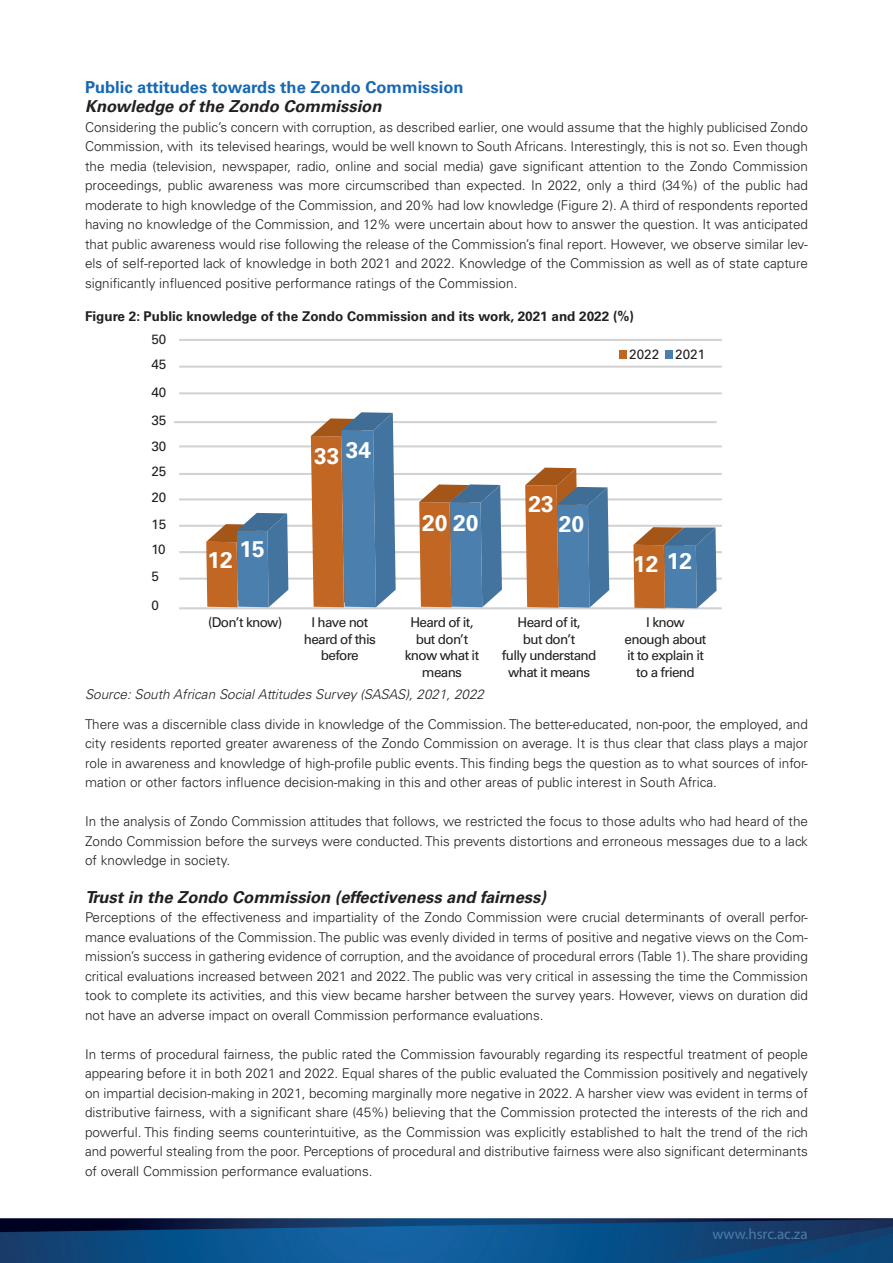
<style>
.page{position:relative;width:893px;height:1263px;background:#fff}
.page>*{position:absolute;margin:0;border:0;box-sizing:border-box;transform-origin:0 0}
.t1{font:700 22.65px "Univers LT Std";color:#fff}
.t2{font:italic 700 16.5px "Univers LT Std";color:#231f20}
.t3{font:700 16.5px "Univers LT Std";color:#1768b4}
.t4{font:15px "Myriad Pro";color:#4c7ca7}
.t5{font:300 13.5px/19.5px "Univers LT Std";color:#231f20;text-align:justify}
.t6{font:13.5px/16.5px "Univers LT Std";letter-spacing:-.05em;color:#231f20;text-align:center}
.t7{font:700 13.5px "Univers LT Std";color:#231f20}
.t8{font:italic 300 13.5px "Univers LT Std";color:#231f20}
</style>
<div class="page">
<img style="left:0;top:1218px;width:892px;height:45px">
<hr style="left:179px;top:607px;width:543px;height:2px;background:#d1d2d4">
<hr style="left:179px;top:578px;width:543px;height:2px;background:#d1d2d4">
<hr style="left:179px;top:551px;width:543px;height:2px;background:#d1d2d4">
<hr style="left:179px;top:525px;width:543px;height:2px;background:#d1d2d4">
<hr style="left:179px;top:498px;width:543px;height:2px;background:#d1d2d4">
<hr style="left:179px;top:473px;width:543px;height:2px;background:#d1d2d4">
<hr style="left:179px;top:445px;width:543px;height:2px;background:#d1d2d4">
<hr style="left:174px;top:421px;width:542px;height:2px;background:#d1d2d4">
<hr style="left:179px;top:392px;width:543px;height:2px;background:#d1d2d4">
<hr style="left:179px;top:366px;width:543px;height:2px;background:#d1d2d4">
<hr style="left:179px;top:339px;width:543px;height:2px;background:#d1d2d4">
<svg style="left:633px;top:527px;width:83px;height:81px;background:#7e797a"></svg>
<svg style="left:525px;top:468px;width:84px;height:140px;background:#897e78"></svg>
<svg style="left:419px;top:484px;width:83px;height:123px;background:#7d797a"></svg>
<svg style="left:311px;top:412px;width:85px;height:195px;background:#7d7c7f"></svg>
<svg style="left:206px;top:513px;width:82px;height:94px;background:#818287"></svg>
<div style="left:620px;top:351px;width:7px;height:8px;background:#c16623"></div>
<div style="left:666px;top:351px;width:7px;height:8px;background:#4a7fae"></div>
<p class="t3" style="left:85px;top:77px;width:380px">Public attitudes towards the Zondo Commission</p>
<p class="t2" style="left:85px;top:97px;width:298px">Knowledge of the Zondo Commission</p>
<p class="t5" style="left:85px;top:117px;width:724px">Considering the public’s concern with corruption, as described earlier, one would assume that the highly publicised Zondo Commission, with its televised hearings, would be well known to South Africans. Interestingly, this is not so. Even though the media (television, newspaper, radio, online and social media) gave significant attention to the Zondo Commission proceedings, public awareness was more circumscribed than expected. In 2022, only a third (34%) of the public had moderate to high knowledge of the Commission, and 20% had low knowledge (Figure 2). A third of respondents reported having no knowledge of the Commission, and 12% were uncertain about how to answer the question. It was anticipated that public awareness would rise following the release of the Commission’s final report. However, we observe similar lev&shy;els of self-reported lack of knowledge in both 2021 and 2022. Knowledge of the Commission as well as of state capture significantly influenced positive performance ratings of the Commission.</p>
<p class="t7" style="left:85px;top:308px;width:550px">Figure 2: Public knowledge of the Zondo Commission and its work, 2021 and 2022 (%)</p>
<p class="t6" style="left:151px;top:327px;width:17px;line-height:24.6px;text-align:left">50<br>45</p>
<p class="t6" style="left:151px;top:377px;width:17px;line-height:28.8px;text-align:left">40<br>35</p>
<p class="t6" style="left:151px;top:433px;width:17px;line-height:25.5px;text-align:justify">30<br>25<br>20</p>
<p class="t6" style="left:151px;top:511px;width:16px;line-height:26px;text-align:justify">15<br>10<br>5</p>
<p class="t6" style="left:151px;top:597px;width:9px">0</p>
<h1 class="t1" style="left:208px;top:541px;width:59px">12 15</h1>
<h1 class="t1" style="left:314px;top:440px;width:58px">33 34</h1>
<p class="t6" style="left:629px;top:346px;width:32px">2022</p>
<p class="t6" style="left:675px;top:346px;width:32px">2021</p>
<h1 class="t1" style="left:422px;top:510px;width:58px">20 20</h1>
<h1 class="t1" style="left:528px;top:490px;width:27px">23</h1>
<h1 class="t1" style="left:559px;top:511px;width:27px">20</h1>
<h1 class="t1" style="left:633px;top:549px;width:60px">12 12</h1>
<p class="t6" style="left:208px;top:614px;width:76px">(Don’t know)</p>
<p class="t6" style="left:304px;top:614px;width:74px">I have not heard of this before</p>
<p class="t6" style="left:625px;top:614px;width:83px">I know enough about it to explain it to a friend</p>
<p class="t6" style="left:405px;top:614px;width:76px">Heard of it, but don’t know what it means</p>
<p class="t6" style="left:502px;top:614px;width:96px">Heard of it,<br>but don’t<br>fully understand what it means</p>
<p class="t8" style="left:85px;top:686px;width:401px">Source: South African Social Attitudes Survey (SASAS), 2021, 2022</p>
<p class="t5" style="left:85px;top:714px;width:724px">There was a discernible class divide in knowledge of the Commission. The better-educated, non-poor, the employed, and city residents reported greater awareness of the Zondo Commission on average. It is thus clear that class plays a major role in awareness and knowledge of high-profile public events. This finding begs the question as to what sources of infor&shy;mation or other factors influence decision-making in this and other areas of public interest in South Africa.</p>
<p class="t5" style="left:85px;top:812px;width:724px">In the analysis of Zondo Commission attitudes that follows, we restricted the focus to those adults who had heard of the Zondo Commission before the surveys were conducted. This prevents distortions and erroneous messages due to a lack of knowledge in society.</p>
<p class="t2" style="left:85px;top:887px;width:462px">Trust in the Zondo Commission (effectiveness and fairness)</p>
<p class="t5" style="left:85px;top:908px;width:724px">Perceptions of the effectiveness and impartiality of the Zondo Commission were crucial determinants of overall perfor&shy;mance evaluations of the Commission. The public was evenly divided in terms of positive and negative views on the Com&shy;mission’s success in gathering evidence of corruption, and the avoidance of procedural errors (Table 1). The share providing critical evaluations increased between 2021 and 2022. The public was very critical in assessing the time the Commission took to complete its activities, and this view became harsher between the survey years. However, views on duration did not have an adverse impact on overall Commission performance evaluations.</p>
<p class="t5" style="left:85px;top:1044px;width:724px">In terms of procedural fairness, the public rated the Commission favourably regarding its respectful treatment of people appearing before it in both 2021 and 2022. Equal shares of the public evaluated the Commission positively and negatively on impartial decision-making in 2021, becoming marginally more negative in 2022. A harsher view was evident in terms of distributive fairness, with a significant share (45%) believing that the Commission protected the interests of the rich and powerful. This finding seems counterintuitive, as the Commission was explicitly established to halt the trend of the rich and powerful stealing from the poor. Perceptions of procedural and distributive fairness were also significant determinants of overall Commission performance evaluations.</p>
<p class="t4" style="left:712px;top:1225px;width:97px">www.hsrc.ac.za</p>
</div>
